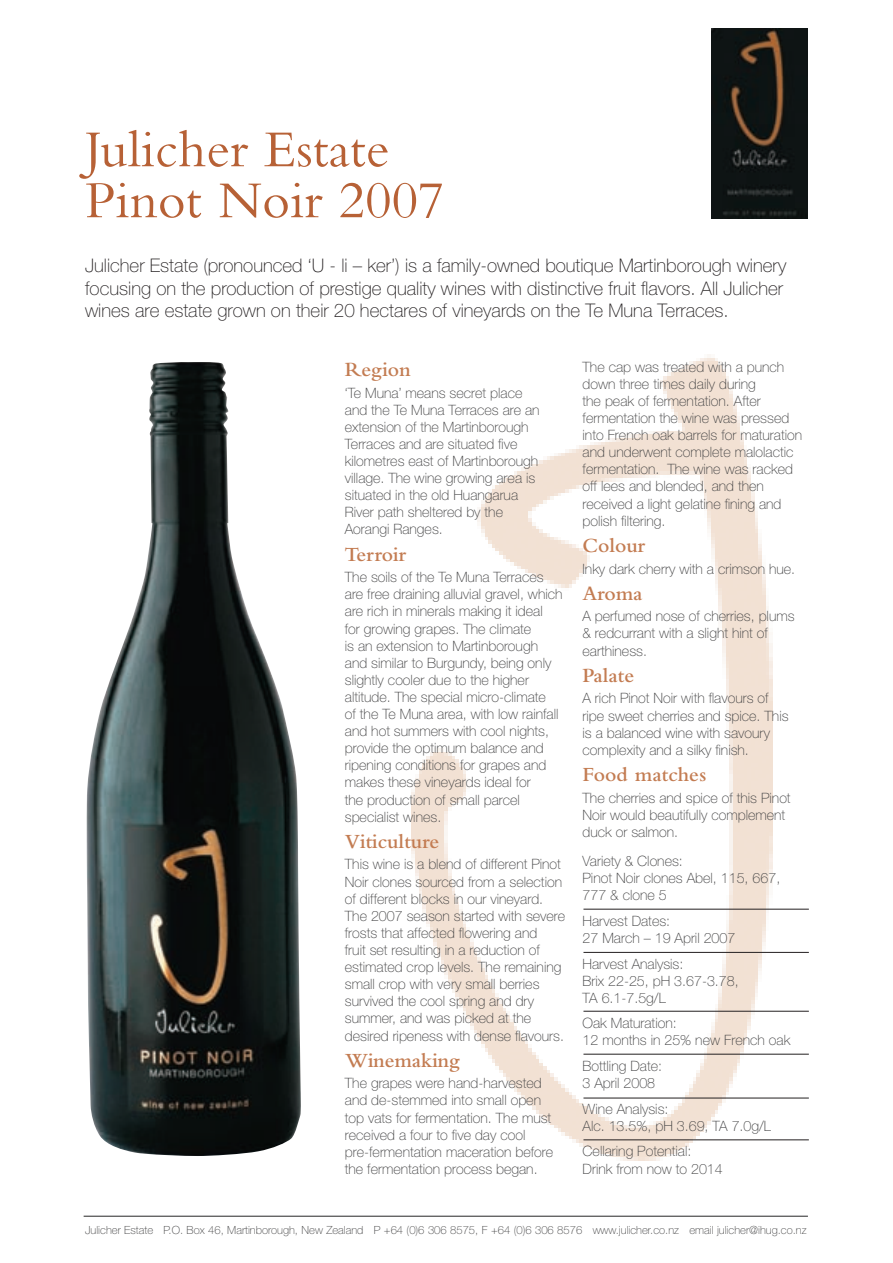
<style>
.page{position:relative;width:893px;height:1263px;background:#fff}
.page>*{position:absolute;margin:0;border:0;box-sizing:border-box;transform-origin:0 0}
.t1{font:54px/51px "Bembo";color:#b76136}
.t2{font:600 21px "Bembo";color:#c37c52}
.t3{font:100 18.75px/22.5px "Helvetica Neue";color:#231f20}
.t4{font:100 14.25px/17.1px "Helvetica Neue";color:#3e3e3f}
.t5{font:100 11.25px "Helvetica Neue";color:#3e3e3f}
</style>
<div class="page">
<img style="left:411px;top:355px;width:373px;height:806px">
<hr style="left:84px;top:1216px;width:724px;height:1px;background:#3e3e3f">
<img style="left:711px;top:28px;width:97px;height:190px">
<hr style="left:583px;top:909px;width:226px;height:1px;background:#231f20">
<hr style="left:583px;top:952px;width:226px;height:1px;background:#231f20">
<hr style="left:583px;top:1011px;width:226px;height:1px;background:#231f20">
<hr style="left:583px;top:1054px;width:226px;height:1px;background:#231f20">
<hr style="left:583px;top:1098px;width:226px;height:1px;background:#231f20">
<hr style="left:583px;top:1139px;width:226px;height:1px;background:#231f20">
<img style="left:86px;top:362px;width:215px;height:794px">
<h1 class="t1" style="left:85px;top:123px;width:361px">Julicher Estate<br>Pinot Noir 2007</h1>
<p class="t3" style="left:85px;top:254px;width:703px">Julicher Estate (pronounced ‘U - li – ker’) is a family-owned boutique Martinborough winery focusing on the production of prestige quality wines with distinctive fruit flavors. All Julicher wines are estate grown on their 20 hectares of vineyards on the Te Muna Terraces.</p>
<h2 class="t2" style="left:345px;top:358px;width:67px">Region</h2>
<p class="t4" style="left:345px;top:384px;width:196px">‘Te Muna’ means secret place and the Te Muna Terraces are an extension of the Martinborough<br>Terraces and are situated five kilometres east of Martinborough village. The wine growing area is situated in the old Huangarua<br>River path sheltered by the<br>Aorangi Ranges.</p>
<h2 class="t2" style="left:345px;top:543px;width:63px">Terroir</h2>
<p class="t4" style="left:345px;top:569px;width:219px">The soils of the Te Muna Terraces are free draining alluvial gravel, which are rich in minerals making it ideal<br>for growing grapes. The climate<br>is an extension to Martinborough and similar to Burgundy, being only slightly cooler due to the higher altitude. The special micro-climate<br>of the Te Muna area, with low rainfall and hot summers with cool nights, provide the optimum balance and ripening conditions for grapes and makes these vineyards ideal for<br>the production of small parcel specialist wines.</p>
<h2 class="t2" style="left:345px;top:830px;width:96px">Viticulture</h2>
<p class="t4" style="left:345px;top:856px;width:222px">This wine is a blend of different Pinot Noir clones sourced from a selection of different blocks in our vineyard.<br>The 2007 season started with severe frosts that affected flowering and<br>fruit set resulting in a reduction of estimated crop levels. The remaining small crop with very small berries survived the cool spring and dry summer, and was picked at the desired ripeness with dense flavours.</p>
<h2 class="t2" style="left:345px;top:1049px;width:117px">Winemaking</h2>
<p class="t4" style="left:345px;top:1075px;width:210px">The grapes were hand-harvested and de-stemmed into small open top vats for fermentation. The must received a four to five day cool pre-fermentation maceration before the fermentation process began.</p>
<p class="t4" style="left:583px;top:358px;width:221px">The cap was treated with a punch down three times daily during<br>the peak of fermentation. After fermentation the wine was pressed into French oak barrels for maturation and underwent complete malolactic fermentation. The wine was racked off lees and blended, and then received a light gelatine fining and polish filtering.</p>
<h2 class="t2" style="left:583px;top:534px;width:64px">Colour</h2>
<p class="t4" style="left:583px;top:560px;width:214px">Inky dark cherry with a crimson hue.</p>
<h2 class="t2" style="left:583px;top:582px;width:61px">Aroma</h2>
<p class="t4" style="left:583px;top:608px;width:214px">A perfumed nose of cherries, plums &amp; redcurrant with a slight hint of earthiness.</p>
<h2 class="t2" style="left:583px;top:664px;width:53px">Palate</h2>
<p class="t4" style="left:583px;top:690px;width:208px">A rich Pinot Noir with flavours of ripe sweet cherries and spice. This is a balanced wine with savoury complexity and a silky finish.</p>
<h2 class="t2" style="left:583px;top:763px;width:125px">Food matches</h2>
<p class="t4" style="left:583px;top:789px;width:210px">The cherries and spice of this Pinot<br>Noir would beautifully complement duck or salmon.</p>
<p class="t4" style="left:583px;top:852px;width:199px">Variety &amp; Clones:<br>Pinot Noir clones Abel, 115, 667,<br>777 &amp; clone 5</p>
<p class="t4" style="left:583px;top:912px;width:154px">Harvest Dates:<br>27 March – 19 April 2007</p>
<p class="t4" style="left:583px;top:955px;width:158px">Harvest Analysis:<br>Brix 22-25, pH 3.67-3.78,<br>TA 6.1-7.5g/L</p>
<p class="t4" style="left:583px;top:1015px;width:209px">Oak Maturation:<br>12 months in 25% new French oak</p>
<p class="t4" style="left:583px;top:1057px;width:81px">Bottling Date:<br>3 April 2008</p>
<p class="t4" style="left:583px;top:1100px;width:190px">Wine Analysis:<br>Alc. 13.5%, pH 3.69, TA 7.0g/L</p>
<p class="t4" style="left:583px;top:1143px;width:142px">Cellaring Potential:<br>Drink from now to 2014</p>
<p class="t5" style="left:85px;top:1224px;width:723px">Julicher Estate P.O. Box 46, Martinborough, New Zealand P +64 (0)6 306 8575, F +64 (0)6 306 8576 www.julicher.co.nz email julicher@ihug.co.nz</p>
</div>
